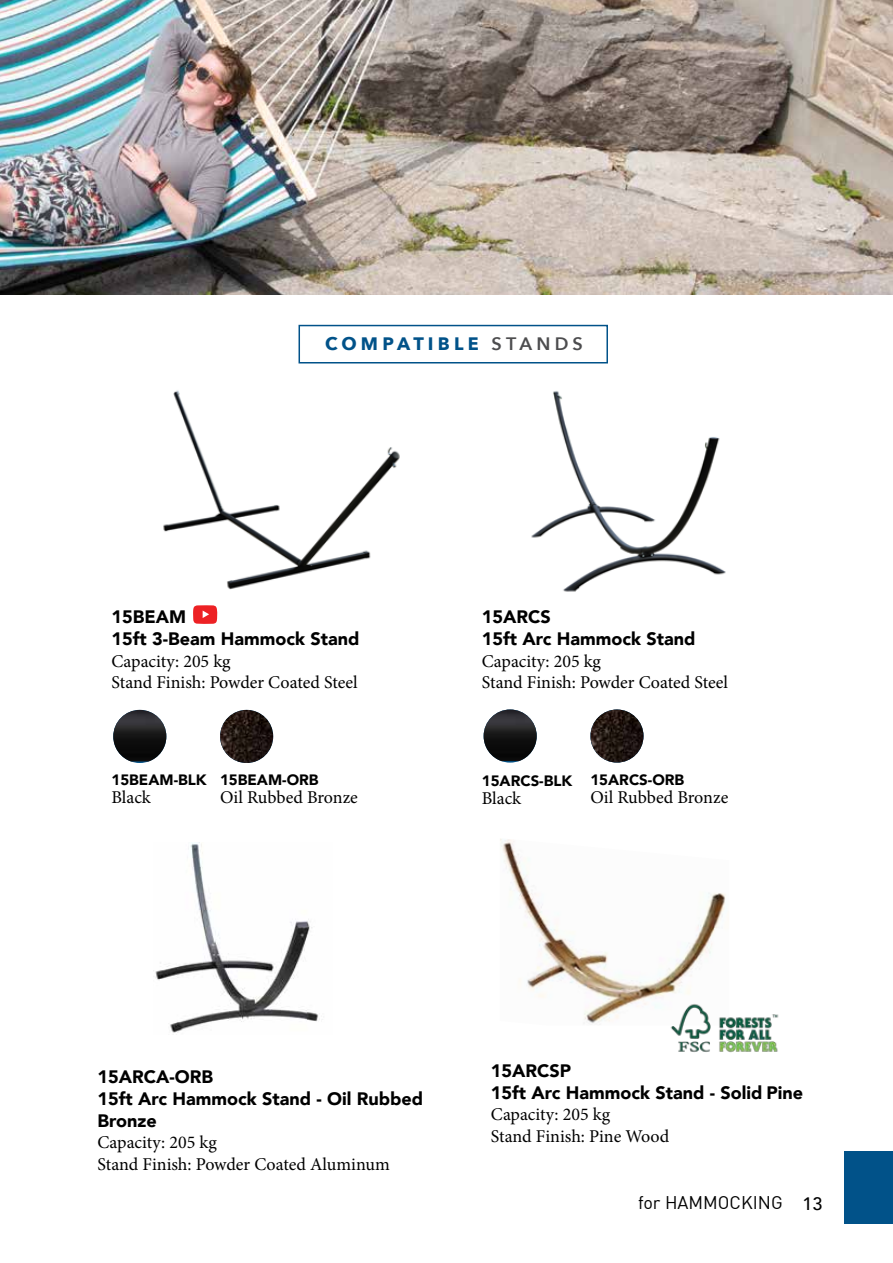
<style>
.page{position:relative;width:893px;height:1263px;background:#fff}
.page>*{position:absolute;margin:0;border:0;box-sizing:border-box;transform-origin:0 0}
.t1{font:18px/21.6px "Minion Pro";color:#000}
.t2{font:900 18px/21.6px "Avenir";color:#000}
.t3{font:700 18px "Avenir Next";letter-spacing:.23em;color:#015289}
.t4{font:18px "DIN";color:#000}
.t5{font:900 15px "Avenir";color:#000}
.s1{font-weight:600;color:#4d4d4f}
.s2{font-family:"Avenir";font-weight:500}
</style>
<div class="page">
<img style="left:0;top:0;width:893px;height:295px">
<div style="left:845px;top:1151px;width:48px;height:72px;background:#015289"></div>
<img style="left:163px;top:390px;width:237px;height:200px">
<img style="left:153px;top:843px;width:166px;height:190px">
<img style="left:531px;top:391px;width:195px;height:201px">
<img style="left:500px;top:838px;width:226px;height:186px">
<img style="left:662px;top:997px;width:117px;height:56px">
<svg style="left:193px;top:605px;width:25px;height:19px"></svg>
<img style="left:220px;top:710px;width:53px;height:53px;border-radius:27px">
<img style="left:113px;top:710px;width:53px;height:51px">
<img style="left:590px;top:709px;width:53px;height:54px;border-radius:27px">
<img style="left:484px;top:709px;width:53px;height:52px">
<div style="left:298px;top:325px;width:310px;height:38px;border:2px solid #015289"></div>
<p class="t3" style="left:325px;top:329px;width:259px">COMPATIBLE <span class="s1">STANDS</span></p>
<p class="t2" style="left:111px;top:606px;width:249px">15BEAM<br>15ft 3-Beam Hammock Stand</p>
<p class="t1" style="left:111px;top:650px;width:248px">Capacity: 205 kg<br>Stand Finish: Powder Coated Steel</p>
<p class="t2" style="left:482px;top:606px;width:215px">15ARCS<br>15ft Arc Hammock Stand</p>
<p class="t1" style="left:482px;top:650px;width:248px">Capacity: 205 kg<br>Stand Finish: Powder Coated Steel</p>
<p class="t5" style="left:111px;top:767px;width:97px">15BEAM-BLK</p>
<p class="t1" style="left:111px;top:786px;width:41px">Black</p>
<p class="t5" style="left:220px;top:767px;width:100px">15BEAM-ORB</p>
<p class="t1" style="left:220px;top:786px;width:139px">Oil Rubbed Bronze</p>
<p class="t5" style="left:482px;top:768px;width:92px">15ARCS-BLK</p>
<p class="t1" style="left:482px;top:788px;width:41px">Black</p>
<p class="t5" style="left:590px;top:767px;width:95px">15ARCS-ORB</p>
<p class="t1" style="left:590px;top:786px;width:139px">Oil Rubbed Bronze</p>
<p class="t2" style="left:97px;top:1066px;width:327px">15ARCA-ORB<br>15ft Arc Hammock Stand - Oil Rubbed<br>Bronze</p>
<p class="t1" style="left:97px;top:1132px;width:294px">Capacity: 205 kg<br>Stand Finish: Powder Coated Aluminum</p>
<p class="t2" style="left:491px;top:1059px;width:314px">15ARCSP<br>15ft Arc Hammock Stand - Solid Pine</p>
<p class="t1" style="left:491px;top:1104px;width:180px">Capacity: 205 kg<br>Stand Finish: Pine Wood</p>
<p class="t4" style="left:638px;top:1191px;width:186px">for HAMMOCKING <span class="s2">13</span></p>
</div>
